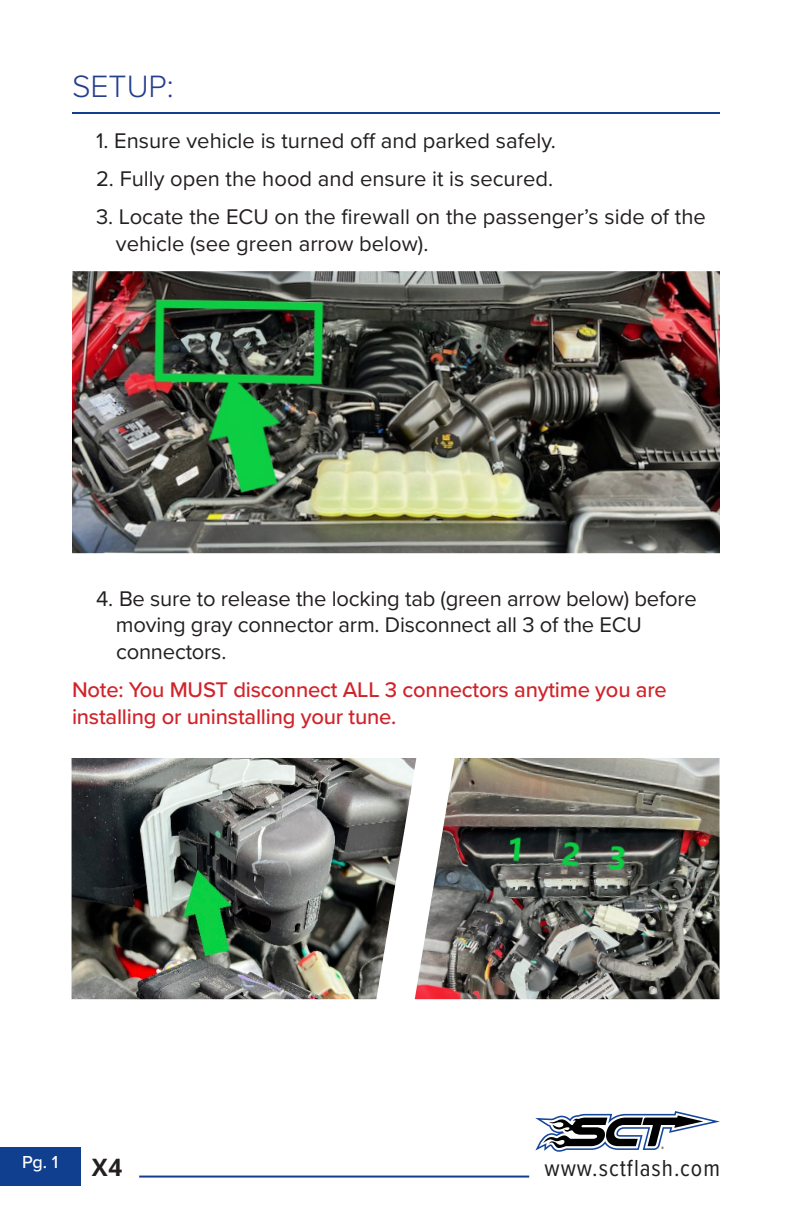
<style>
.page{position:relative;width:792px;height:1224px;background:#fff}
.page>*{position:absolute;margin:0;border:0;box-sizing:border-box;transform-origin:0 0}
.t1{font:300 32px "Proxima Nova";color:#253f8e}
.t2{font:24px "Proxima Nova Cond";letter-spacing:.04em;color:#231f20}
.t3{font:700 24px "Open Sans";color:#231f20}
.t4{font:22px/26.4px "Proxima Nova";color:#231f20}
.t5{font:500 22px/26.4px "Proxima Nova";letter-spacing:-.01em;color:#d1232a}
.t6{font:500 18px "Proxima Nova";color:#fff}
</style>
<div class="page">
<hr style="left:139px;top:1176px;width:390px;height:2px;background:#0f3f8e">
<hr style="left:72px;top:112px;width:648px;height:2px;background:#0f3f8e">
<svg style="left:535px;top:1111px;width:185px;height:41px"></svg>
<div style="left:0;top:1147px;width:80px;height:39px;background:#0f3f8e"></div>
<img style="left:72px;top:271px;width:648px;height:282px">
<img style="left:72px;top:758px;width:648px;height:241px">
<p class="t1" style="left:72px;top:63px;width:103px">SETUP:</p>
<p class="t4" style="left:96px;top:126px;width:461px">1. Ensure vehicle is turned off and parked safely.</p>
<p class="t4" style="left:96px;top:165px;width:459px">2. Fully open the hood and ensure it is secured.</p>
<p class="t4" style="left:116px;top:203px;width:591px;text-indent:-20px">3. Locate the ECU on the firewall on the passenger’s side of the vehicle (see green arrow below).</p>
<p class="t4" style="left:116px;top:585px;width:582px;text-indent:-20px">4. Be sure to release the locking tab (green arrow below) before moving gray connector arm. Disconnect all 3 of the ECU connectors.</p>
<p class="t5" style="left:72px;top:676px;width:596px">Note: You MUST disconnect ALL 3 connectors anytime you are installing or uninstalling your tune.</p>
<p class="t6" style="left:22px;top:1148px;width:38px">Pg. 1</p>
<p class="t3" style="left:92px;top:1151px;width:32px">X4</p>
<p class="t2" style="left:544px;top:1150px;width:177px">www.sctflash.com</p>
</div>
